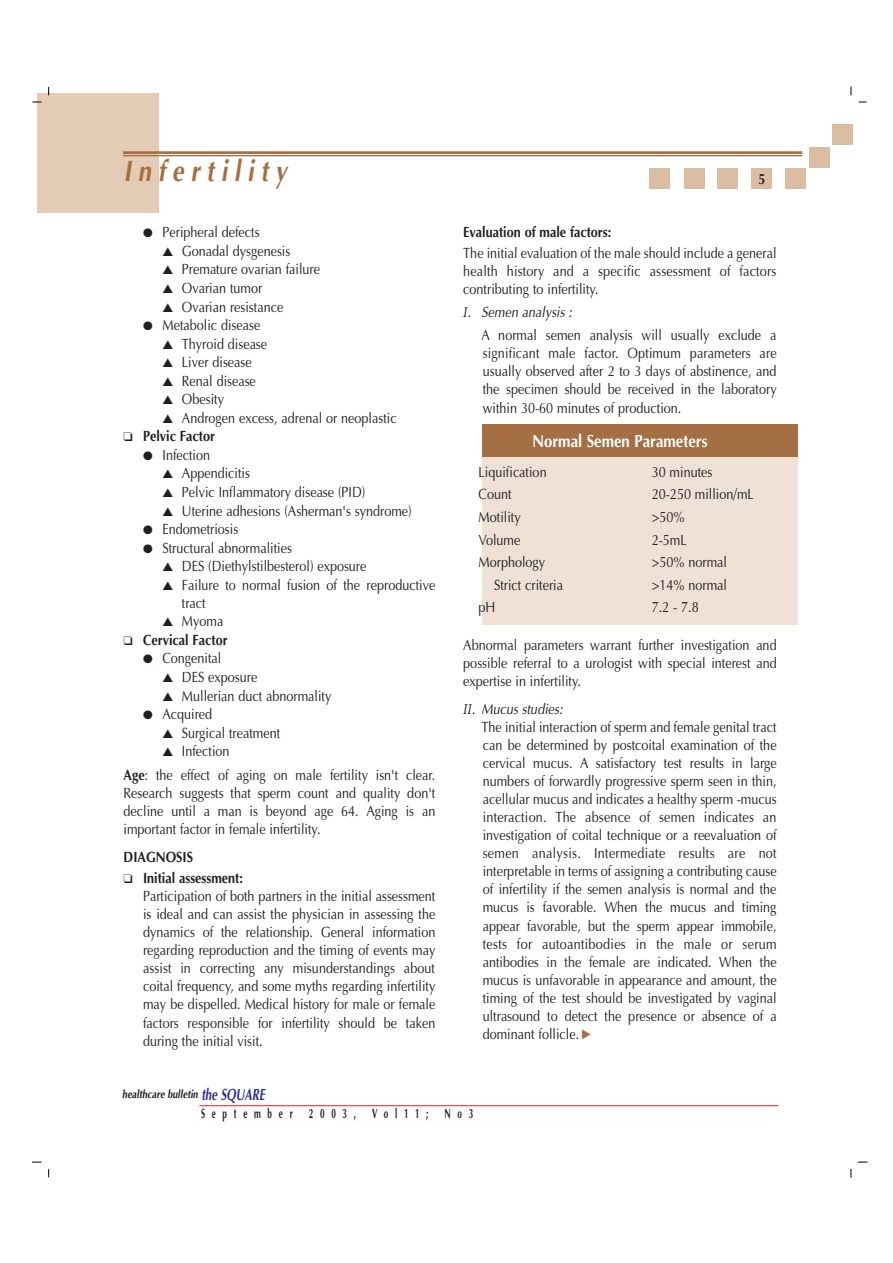
<style>
.page{position:relative;width:893px;height:1263px;background:#fff}
.page>*{position:absolute;margin:0;border:0;box-sizing:border-box;transform-origin:0 0}
.t1{font:italic 700 29.7px "Optima";letter-spacing:.28em;color:#a46f43;scale:.8 1}
.t2{font:700 17.55px "Optima";color:#fff;scale:.85 1}
.t3{font:14.85px/18px "Optima";color:#231f20;scale:.85 1}
.t4{font:700 14.85px "Optima";color:#231f20;scale:.85 1}
.t5{font:700 13.5px "Optima";letter-spacing:.835em;color:#231f20;scale:.6 1}
.t6{font:italic 700 11.55px "Optima";color:#231f20;scale:.8 1}
.s1{font-weight:700}
.s2{font-size:16.2px;color:#2e3092}
.s3{font-family:"Minion";font-style:italic}
.s4{font-style:italic}
</style>
<div class="page">
<div style="left:482px;top:451px;width:315px;height:173px;background:#efe1d5"></div>
<div style="left:482px;top:424px;width:315px;height:32px;background:#a46f43"></div>
<div style="left:38px;top:93px;width:121px;height:120px;background:#e3cbb6"></div>
<hr style="left:199px;top:1105px;width:579px;height:1px;background:#ed1c24">
<div style="left:831px;top:125px;width:21px;height:20px;background:#dabda3"></div>
<div style="left:809px;top:147px;width:20px;height:20px;background:#dabda3"></div>
<div style="left:785px;top:169px;width:20px;height:20px;background:#dabda3"></div>
<div style="left:751px;top:169px;width:20px;height:20px;background:#dabda3"></div>
<div style="left:717px;top:169px;width:21px;height:20px;background:#dabda3"></div>
<div style="left:684px;top:169px;width:20px;height:20px;background:#dabda3"></div>
<div style="left:649px;top:169px;width:20px;height:20px;background:#dabda3"></div>
<hr style="left:123px;top:151px;width:679px;height:3px;background:#a46f43">
<hr style="left:123px;top:155px;width:679px;height:1px;background:#a46f43">
<h1 class="t1" style="left:123px;top:159px;width:206px">Infertility</h1>
<p class="t3" style="left:143px;top:225px;width:139px">● Peripheral defects</p>
<p class="t3" style="left:162px;top:243px;width:152px">▲ Gonadal dysgenesis</p>
<p class="t3" style="left:162px;top:262px;width:187px">▲ Premature ovarian failure</p>
<p class="t3" style="left:162px;top:280px;width:119px">▲ Ovarian tumor</p>
<p class="t3" style="left:162px;top:299px;width:144px">▲ Ovarian resistance</p>
<p class="t3" style="left:143px;top:318px;width:139px">● Metabolic disease</p>
<p class="t3" style="left:162px;top:336px;width:125px">▲ Thyroid disease</p>
<p class="t3" style="left:162px;top:355px;width:106px">▲ Liver disease</p>
<p class="t3" style="left:162px;top:373px;width:111px">▲ Renal disease</p>
<p class="t3" style="left:162px;top:392px;width:74px">▲ Obesity</p>
<p class="t3" style="left:162px;top:410px;width:277px">▲ Androgen excess, adrenal or neoplastic</p>
<p class="t4" style="left:124px;top:430px;width:109px">❑ Pelvic Factor</p>
<p class="t3" style="left:143px;top:447px;width:80px">● Infection</p>
<p class="t3" style="left:162px;top:466px;width:104px">▲ Appendicitis</p>
<p class="t3" style="left:162px;top:484px;width:240px">▲ Pelvic Inflammatory disease (PID)</p>
<p class="t3" style="left:162px;top:503px;width:295px">▲ Uterine adhesions (Asherman's syndrome)</p>
<p class="t3" style="left:143px;top:522px;width:113px">● Endometriosis</p>
<p class="t3" style="left:143px;top:540px;width:177px">● Structural abnormalities</p>
<p class="t3" style="left:162px;top:559px;width:241px">▲ DES (Diethylstilbesterol) exposure</p>
<p class="t3" style="left:182px;top:577px;width:299px;line-height:18.6px;text-indent:-19px">▲ Failure to normal fusion of the reproductive tract</p>
<p class="t3" style="left:162px;top:614px;width:73px">▲ Myoma</p>
<p class="t4" style="left:124px;top:634px;width:124px">❑ Cervical Factor</p>
<p class="t3" style="left:143px;top:651px;width:94px">● Congenital</p>
<p class="t3" style="left:162px;top:669px;width:113px">▲ DES exposure</p>
<p class="t3" style="left:162px;top:688px;width:200px">▲ Mullerian duct abnormality</p>
<p class="t3" style="left:143px;top:707px;width:83px">● Acquired</p>
<p class="t3" style="left:162px;top:725px;width:140px">▲ Surgical treatment</p>
<p class="t3" style="left:124px;top:741px;width:368px;line-height:23.4px;text-indent:39px">▲ Infection<br><span class="s1">Age</span>: the effect of aging on male fertility isn't clear.</p>
<p class="t3" style="left:124px;top:785px;width:368px;text-align:justify">Research suggests that sperm count and quality don't decline until a man is beyond age 64. Aging is an important factor in female infertility.</p>
<p class="t4" style="left:124px;top:850px;width:83px">DIAGNOSIS</p>
<p class="t3" style="left:143px;top:870px;width:345px;text-indent:-19px">❑ <span class="s1">Initial assessment:<br></span>Participation of both partners in the initial assessment is ideal and can assist the physician in assessing the dynamics of the relationship. General information regarding reproduction and the timing of events may assist in correcting any misunderstandings about coital frequency, and some myths regarding infertility may be dispelled. Medical history for male or female factors responsible for infertility should be taken during the initial visit.</p>
<p class="t6" style="left:122px;top:1090px;width:180px">healthcare bulletin <span class="s2">the SQUARE</span></p>
<p class="t4" style="left:758px;top:173px;width:10px">5</p>
<p class="t4" style="left:463px;top:226px;width:175px">Evaluation of male factors:</p>
<p class="t3" style="left:463px;top:246px;width:370px;text-align:justify">The initial evaluation of the male should include a general health history and a specific assessment of factors contributing to infertility.</p>
<p class="t3" style="left:481px;top:302px;width:348px;line-height:23px;text-indent:-18px"><span class="s3">I</span><span class="s4">. Semen analysis :<br></span>A normal semen analysis will usually exclude a</p>
<p class="t3" style="left:482px;top:346px;width:347px;text-align:justify">significant male factor. Optimum parameters are usually observed after 2 to 3 days of abstinence, and the specimen should be received in the laboratory within 30-60 minutes of production.</p>
<p class="t2" style="left:532px;top:434px;width:207px">Normal Semen Parameters</p>
<p class="t3" style="left:478px;top:464px;width:82px">Liquification</p>
<p class="t3" style="left:651px;top:464px;width:73px">30 minutes</p>
<p class="t3" style="left:478px;top:487px;width:40px">Count</p>
<p class="t3" style="left:651px;top:487px;width:122px">20-250 million/mL</p>
<p class="t3" style="left:478px;top:509px;width:51px">Motility</p>
<p class="t3" style="left:651px;top:509px;width:40px">&gt;50%</p>
<p class="t3" style="left:478px;top:532px;width:51px">Volume</p>
<p class="t3" style="left:651px;top:532px;width:43px">2-5mL</p>
<p class="t3" style="left:478px;top:555px;width:80px">Morphology</p>
<p class="t3" style="left:651px;top:555px;width:90px">&gt;50% normal</p>
<p class="t3" style="left:494px;top:577px;width:83px">Strict criteria</p>
<p class="t3" style="left:651px;top:577px;width:90px">&gt;14% normal</p>
<p class="t3" style="left:478px;top:600px;width:21px">pH</p>
<p class="t3" style="left:651px;top:600px;width:57px">7.2 - 7.8</p>
<p class="t3" style="left:463px;top:637px;width:370px;text-align:justify">Abnormal parameters warrant further investigation and possible referral to a urologist with special interest and expertise in infertility.</p>
<p class="t3" style="left:481px;top:701px;width:349px;text-indent:-18px"><span class="s3">II</span><span class="s4">. Mucus studies:<br></span>The initial interaction of sperm and female genital tract can be determined by postcoital examination of the cervical mucus. A satisfactory test results in large numbers of forwardly progressive sperm seen in thin, acellular mucus and indicates a healthy sperm -mucus interaction. The absence of semen indicates an investigation of coital technique or a reevaluation of semen analysis. Intermediate results are not interpretable in terms of assigning a contributing cause of infertility if the semen analysis is normal and the mucus is favorable. When the mucus and timing appear favorable, but the sperm appear immobile, tests for autoantibodies in the male or serum antibodies in the female are indicated. When the mucus is unfavorable in appearance and amount, the timing of the test should be investigated by vaginal ultrasound to detect the presence or absence of a dominant follicle.</p>
<p class="t5" style="left:201px;top:1108px;width:455px">September 2003, Vol11; No3</p>
</div>
